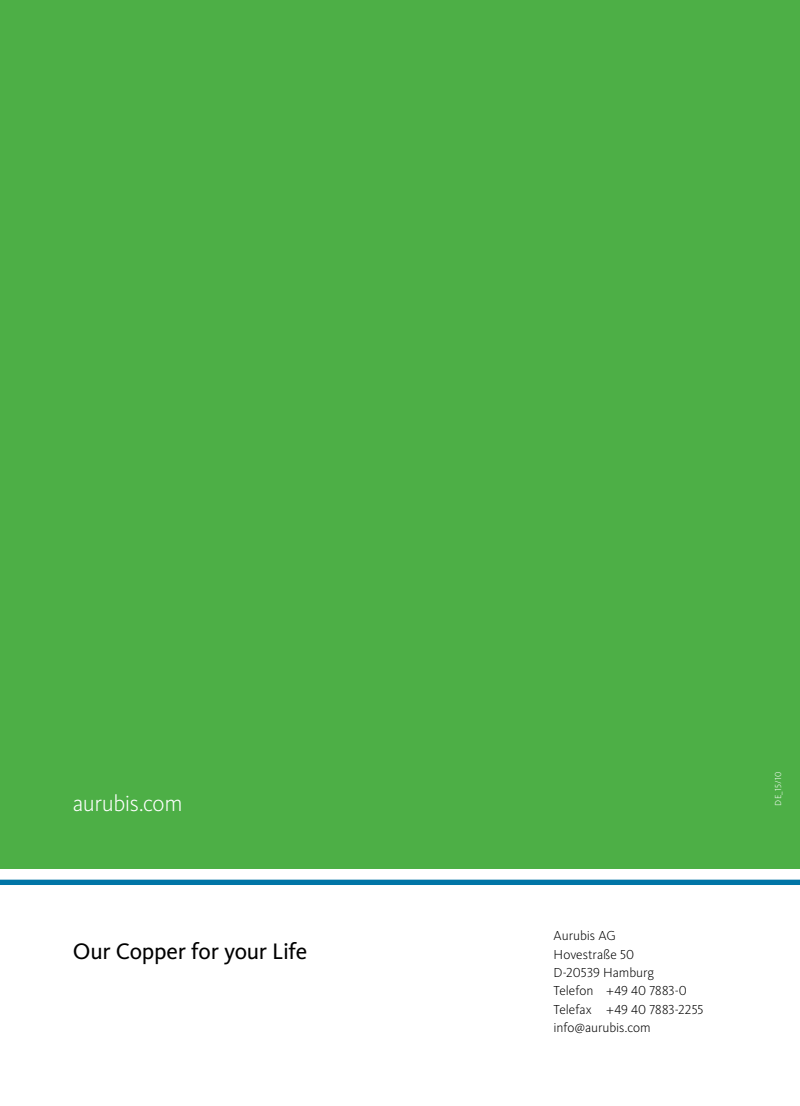
<style>
.page{position:relative;width:800px;height:1106px;background:#fff}
.page>*{position:absolute;margin:0;border:0;box-sizing:border-box;transform-origin:0 0}
.t1{font:23.25px "Kievit Pro";letter-spacing:-.015em;color:#000}
.t2{font:300 23.25px "Kievit Pro";letter-spacing:-.02em;color:#fff}
.t3{font:300 13.5px/18.5px "Kievit Pro";letter-spacing:-.005em;color:#000}
.t4{font:300 9px "Kievit Pro";color:#fff}
</style>
<div class="page">
<div style="left:0;top:0;width:799px;height:868px;background:#4daf46"></div>
<div style="left:0;top:879px;width:799px;height:6px;background:#0075a6"></div>
<h1 class="t2" style="left:73px;top:789px;width:111px">aurubis.com</h1>
<h1 class="t1" style="left:73px;top:936px;width:236px">Our Copper for your Life</h1>
<p class="t3" style="left:553px;top:926px;width:151px">Aurubis AG<br>Hovestraße 50<br>D-20539 Hamburg<br>Telefon +49 40 7883-0<br>Telefax +49 40 7883-2255 info@aurubis.com</p>
<p class="t4" style="left:772px;top:805px;width:35px;rotate:-90deg">DE_15/10</p>
</div>
